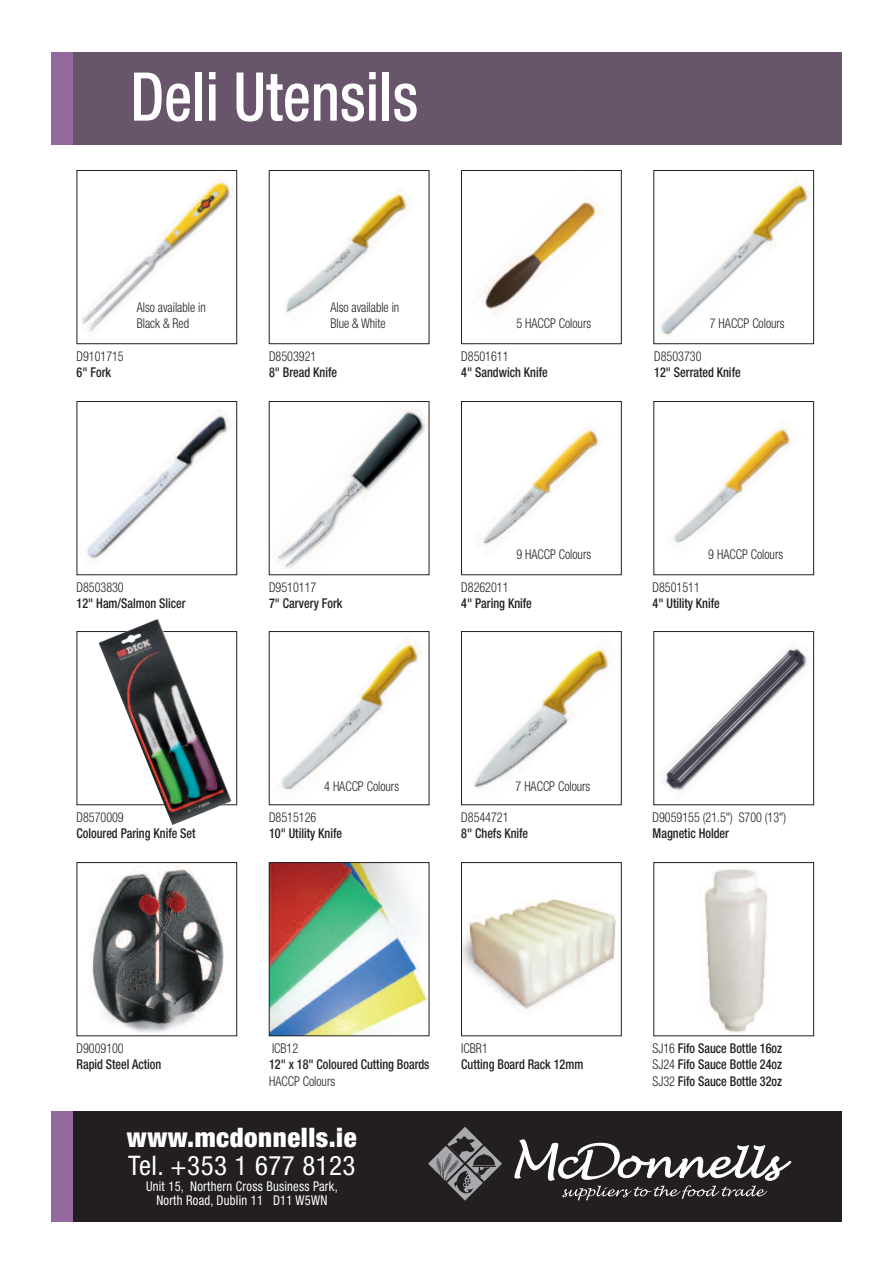
<style>
.page{position:relative;width:893px;height:1263px;background:#fff}
.page>*{position:absolute;margin:0;border:0;box-sizing:border-box;transform-origin:0 0}
.t1{font:500 condensed 67.35px "Helvetica Neue";color:#fff;scale:.9 1}
.t2{font:900 condensed 26.85px "Helvetica Neue";letter-spacing:.02em;color:#fff}
.t3{font:condensed 26.85px "Helvetica Neue";letter-spacing:.02em;color:#fff}
.t4{font:500 condensed 13.5px/16.5px "Helvetica Neue";color:#231f20;text-align:justify;scale:.9 1}
.t5{font:300 condensed 13.5px/16.5px "Helvetica Neue";color:#231f20;scale:.9 1}
.t6{font:condensed 13.5px/13.5px "Helvetica Neue";letter-spacing:.02em;color:#fff;text-align:center;scale:.93 1}
.s1{font-weight:300}
</style>
<div class="page">
<img style="left:81px;top:178px;width:154px;height:154px">
<div style="left:77px;top:170px;width:160px;height:174px;border:1px solid #231f20"></div>
<img style="left:285px;top:188px;width:129px;height:125px">
<div style="left:269px;top:170px;width:160px;height:174px;border:1px solid #231f20"></div>
<img style="left:478px;top:197px;width:125px;height:119px">
<div style="left:461px;top:170px;width:161px;height:174px;border:1px solid #231f20"></div>
<img style="left:660px;top:178px;width:151px;height:157px">
<div style="left:653px;top:170px;width:161px;height:174px;border:1px solid #231f20"></div>
<div style="left:54px;top:1111px;width:788px;height:111px;background:#231f20"></div>
<svg style="left:514px;top:1139px;width:278px;height:61px"></svg>
<svg style="left:428px;top:1127px;width:74px;height:73px"></svg>
<div style="left:51px;top:1111px;width:22px;height:111px;background:#93699e"></div>
<div style="left:51px;top:52px;width:791px;height:93px;background:#68556c"></div>
<div style="left:51px;top:52px;width:22px;height:93px;background:#93699e"></div>
<img style="left:87px;top:410px;width:144px;height:150px">
<div style="left:77px;top:401px;width:160px;height:174px;border:1px solid #231f20"></div>
<img style="left:277px;top:406px;width:150px;height:163px">
<div style="left:269px;top:401px;width:160px;height:174px;border:1px solid #231f20"></div>
<img style="left:476px;top:426px;width:125px;height:121px">
<div style="left:461px;top:401px;width:161px;height:174px;border:1px solid #231f20"></div>
<img style="left:673px;top:426px;width:119px;height:117px">
<div style="left:653px;top:401px;width:161px;height:174px;border:1px solid #231f20"></div>
<div style="left:77px;top:631px;width:160px;height:174px;border:1px solid #231f20"></div>
<img style="left:99px;top:619px;width:133px;height:206px">
<img style="left:281px;top:635px;width:140px;height:155px">
<img style="left:473px;top:640px;width:137px;height:150px">
<div style="left:461px;top:631px;width:161px;height:174px;border:1px solid #231f20"></div>
<img style="left:660px;top:647px;width:147px;height:144px">
<div style="left:653px;top:631px;width:161px;height:174px;border:1px solid #231f20"></div>
<img style="left:89px;top:865px;width:135px;height:168px">
<div style="left:77px;top:862px;width:160px;height:174px;border:1px solid #231f20"></div>
<img style="left:271px;top:864px;width:156px;height:170px">
<div style="left:269px;top:862px;width:160px;height:174px;border:1px solid #231f20"></div>
<img style="left:463px;top:899px;width:154px;height:113px">
<div style="left:461px;top:862px;width:161px;height:174px;border:1px solid #231f20"></div>
<img style="left:704px;top:869px;width:64px;height:164px">
<div style="left:653px;top:862px;width:161px;height:174px;border:1px solid #231f20"></div>
<h1 class="t1" style="left:130px;top:73px;width:321px">Deli Utensils</h1>
<p class="t5" style="left:77px;top:349px;width:54px">D9101715</p>
<p class="t4" style="left:77px;top:365px;width:40px">6" Fork</p>
<p class="t5" style="left:137px;top:300px;width:78px">Also available in<br>Black &amp; Red</p>
<p class="t5" style="left:330px;top:300px;width:78px">Also available in<br>Blue &amp; White</p>
<p class="t5" style="left:269px;top:349px;width:54px">D8503921</p>
<p class="t4" style="left:269px;top:365px;width:77px">8" Bread Knife</p>
<p class="t5" style="left:516px;top:316px;width:85px">5 HACCP Colours</p>
<p class="t5" style="left:710px;top:316px;width:85px">7 HACCP Colours</p>
<p class="t5" style="left:654px;top:349px;width:54px">D8503730</p>
<p class="t4" style="left:654px;top:365px;width:97px">12" Serrated Knife</p>
<p class="t5" style="left:461px;top:349px;width:54px">D8501611</p>
<p class="t4" style="left:461px;top:365px;width:98px">4" Sandwich Knife</p>
<p class="t5" style="left:77px;top:580px;width:54px">D8503830</p>
<p class="t4" style="left:77px;top:596px;width:123px">12" Ham/Salmon Slicer</p>
<p class="t5" style="left:269px;top:580px;width:54px">D9510117</p>
<p class="t4" style="left:269px;top:596px;width:83px">7" Carvery Fork</p>
<p class="t5" style="left:516px;top:547px;width:85px">9 HACCP Colours</p>
<p class="t5" style="left:461px;top:580px;width:54px">D8262011</p>
<p class="t4" style="left:461px;top:596px;width:80px">4" Paring Knife</p>
<p class="t5" style="left:708px;top:547px;width:85px">9 HACCP Colours</p>
<p class="t5" style="left:653px;top:580px;width:54px">D8501511</p>
<p class="t4" style="left:653px;top:596px;width:76px">4" Utility Knife</p>
<p class="t5" style="left:77px;top:810px;width:54px">D8570009</p>
<p class="t4" style="left:77px;top:826px;width:134px">Coloured Paring Knife Set</p>
<p class="t5" style="left:324px;top:779px;width:85px">4 HACCP Colours</p>
<p class="t5" style="left:516px;top:779px;width:85px">7 HACCP Colours</p>
<p class="t5" style="left:269px;top:810px;width:54px">D8515126</p>
<p class="t4" style="left:269px;top:826px;width:83px">10" Utility Knife</p>
<p class="t5" style="left:461px;top:810px;width:54px">D8544721</p>
<p class="t4" style="left:461px;top:826px;width:76px">8" Chefs Knife</p>
<p class="t5" style="left:653px;top:810px;width:150px">D9059155 (21.5") S700 (13")</p>
<p class="t4" style="left:653px;top:826px;width:86px">Magnetic Holder</p>
<p class="t5" style="left:77px;top:1041px;width:54px">D9009100</p>
<p class="t4" style="left:77px;top:1057px;width:96px">Rapid Steel Action</p>
<p class="t5" style="left:272px;top:1041px;width:31px">ICB12</p>
<p class="t4" style="left:269px;top:1057px;width:180px">12" x 18" Coloured Cutting Boards</p>
<p class="t5" style="left:269px;top:1074px;width:75px">HACCP Colours</p>
<h2 class="t2" style="left:127px;top:1127px;width:231px">www.mcdonnells.ie</h2>
<h2 class="t3" style="left:128px;top:1156px;width:229px">Tel. +353 1 677 8123</h2>
<p class="t6" style="left:146px;top:1181px;width:208px">Unit 15, Northern Cross Business Park,<br>North Road, Dublin 11 D11 W5WN</p>
<p class="t5" style="left:461px;top:1041px;width:31px">ICBR1</p>
<p class="t4" style="left:461px;top:1057px;width:137px">Cutting Board Rack 12mm</p>
<p class="t4" style="left:653px;top:1041px;width:145px"><span class="s1">SJ16</span> Fifo Sauce Bottle 16oz <span class="s1">SJ24</span> Fifo Sauce Bottle 24oz <span class="s1">SJ32</span> Fifo Sauce Bottle 32oz</p>
</div>
